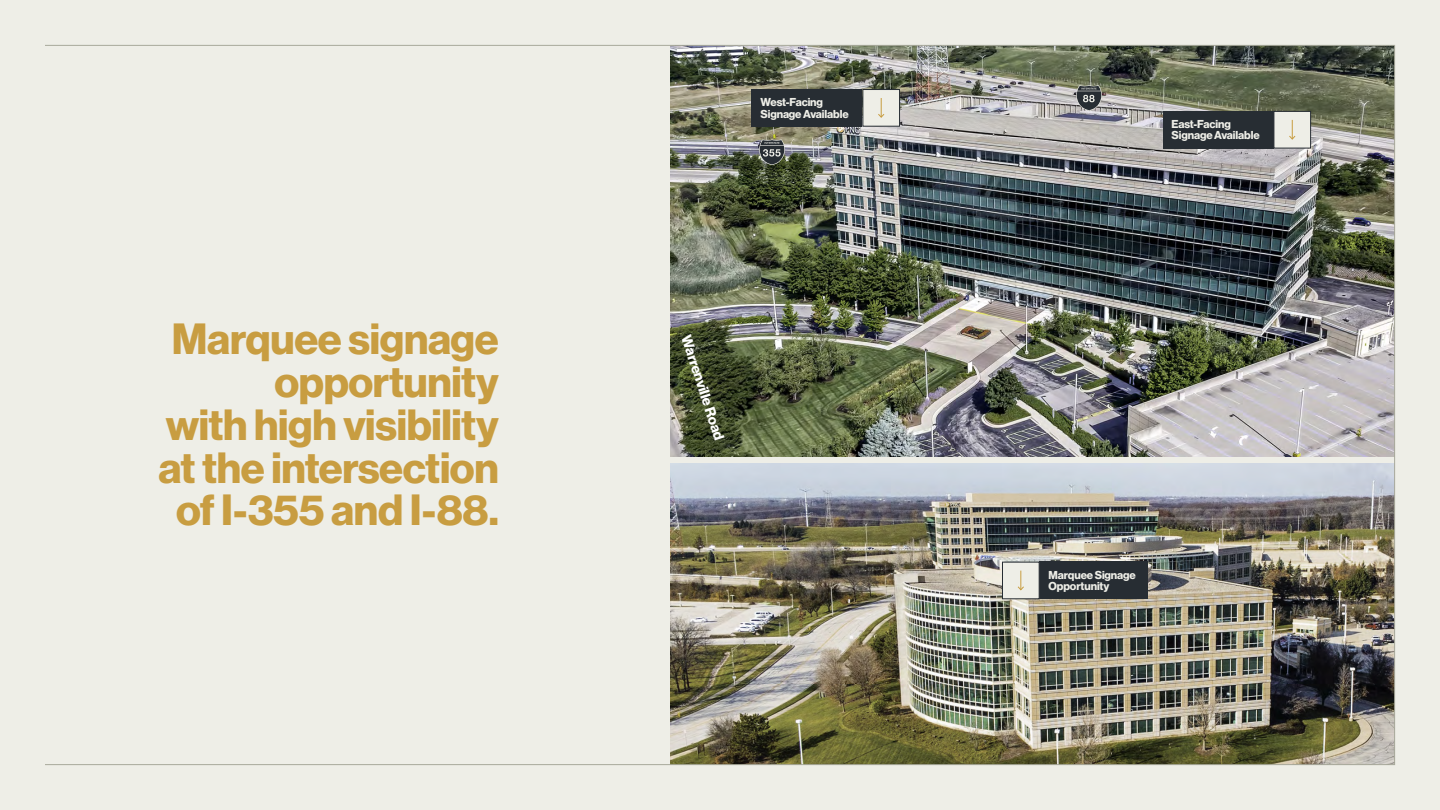
<style>
.page{position:relative;width:1440px;height:810px;background:#eeeee7}
.page>*{position:absolute;margin:0;border:0;box-sizing:border-box;transform-origin:0 0}
.t1{font:42.75px/42.8px "N Haas Grotesk DS Pro 75 Bd";letter-spacing:-.005em;color:#c89d41;text-align:right}
.t2{font:14.25px "N Haas Grotesk DS Pro 75 Bd";color:#fff}
.t3{font:11.25px/11.2px "N Haas Grotesk DS Pro 75 Bd";letter-spacing:-.01em;color:#eeeee7}
</style>
<div class="page">
<img style="left:671px;top:47px;width:722px;height:409px">
<svg style="left:759px;top:139px;width:26px;height:26px"></svg>
<svg style="left:1076px;top:85px;width:26px;height:26px"></svg>
<div style="left:752px;top:89px;width:110px;height:38px;background:#272d33"></div>
<div style="left:1163px;top:111px;width:111px;height:37px;background:#272d33"></div>
<img style="left:671px;top:464px;width:722px;height:299px">
<div style="left:1274px;top:111px;width:37px;height:37px;background:#eeeee7;border:1px solid #272d33"></div>
<div style="left:862px;top:89px;width:38px;height:38px;background:#eeeee7;border:1px solid #272d33"></div>
<svg style="left:878px;top:98px;width:7px;height:20px"></svg>
<svg style="left:1289px;top:120px;width:7px;height:20px"></svg>
<div style="left:1040px;top:562px;width:108px;height:37px;background:#272d33"></div>
<div style="left:1002px;top:562px;width:38px;height:37px;background:#eeeee7;border:1px solid #272d33"></div>
<svg style="left:1017px;top:571px;width:7px;height:20px"></svg>
<h1 class="t1" style="left:158px;top:319px;width:342px">Marquee signage opportunity<br>with high visibility at the intersection of I-355 and I-88.</h1>
<p class="t3" style="left:760px;top:97px;width:90px">West-Facing<br>Signage Available</p>
<p class="t2" style="left:694px;top:333px;width:111px;rotate:72deg">Warrenville Road</p>
<p class="t3" style="left:1172px;top:119px;width:90px">East-Facing<br>Signage Available</p>
<p class="t3" style="left:1049px;top:569px;width:89px">Marquee Signage<br>Opportunity</p>
</div>
